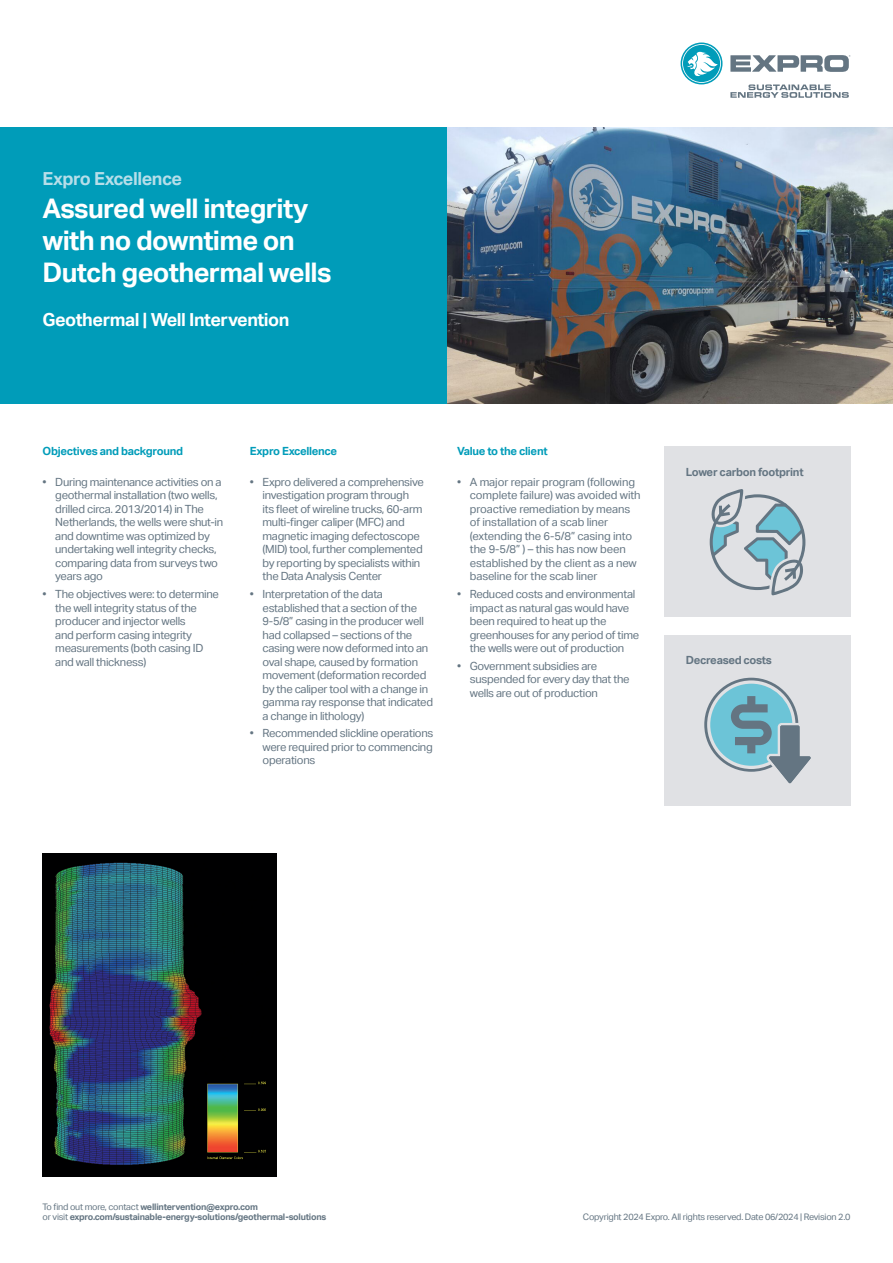
<style>
.page{position:relative;width:893px;height:1263px;background:#fff}
.page>*{position:absolute;margin:0;border:0;box-sizing:border-box;transform-origin:0 0}
.t1{font:700 27px "Aktiv Grotesk";letter-spacing:-.025em;color:#fff}
.t2{font:700 18px "Aktiv Grotesk";letter-spacing:-.025em;color:#fff}
.t3{font:700 18px "Aktiv Grotesk";letter-spacing:-.025em;color:#b6dee9}
.t4{font:11.25px/13.5px "Aktiv Grotesk";letter-spacing:-.025em;color:#647582}
.t5{font:700 11.25px "Aktiv Grotesk";letter-spacing:-.025em;color:#009cb9}
.t6{font:700 11.25px "Aktiv Grotesk";letter-spacing:-.025em;color:#647582}
.t7{font:700 9px/10.8px "Aktiv Grotesk";letter-spacing:-.025em;color:#647582}
.t8{font:9px "Aktiv Grotesk";letter-spacing:-.025em;color:#647582}
.s1{font-weight:400}
</style>
<div class="page">
<img style="left:446px;top:128px;width:447px;height:276px">
<div style="left:0;top:128px;width:446px;height:276px;background:#009cb9"></div>
<svg style="left:681px;top:43px;width:41px;height:41px"></svg>
<svg style="left:730px;top:55px;width:120px;height:17px"></svg>
<svg style="left:730px;top:84px;width:119px;height:14px"></svg>
<div style="left:664px;top:635px;width:186px;height:170px;background:#e0e1e4"></div>
<div style="left:664px;top:446px;width:186px;height:171px;background:#e0e1e4"></div>
<svg style="left:710px;top:489px;width:95px;height:106px"></svg>
<svg style="left:704px;top:678px;width:107px;height:105px"></svg>
<img style="left:42px;top:853px;width:234px;height:324px">
<p class="t3" style="left:43px;top:168px;width:141px">Expro Excellence</p>
<p class="t1" style="left:43px;top:192px;width:267px">Assured well integrity</p>
<p class="t1" style="left:43px;top:225px;width:254px">with no downtime on</p>
<p class="t1" style="left:43px;top:257px;width:291px">Dutch geothermal wells</p>
<p class="t2" style="left:43px;top:309px;width:249px">Geothermal | Well Intervention</p>
<p class="t5" style="left:43px;top:444px;width:142px">Objectives and background</p>
<p class="t4" style="left:55px;top:475px;width:169px;text-indent:-13px">• During maintenance activities on a geothermal installation (two wells, drilled circa. 2013/2014) in The<br>Netherlands, the wells were shut-in and downtime was optimized by undertaking well integrity checks, comparing data from surveys two years ago</p>
<p class="t4" style="left:55px;top:587px;width:165px;text-indent:-13px">• The objectives were: to determine the well integrity status of the producer and injector wells<br>and perform casing integrity measurements (both casing ID and wall thickness)</p>
<p class="t5" style="left:250px;top:444px;width:89px">Expro Excellence</p>
<p class="t4" style="left:263px;top:475px;width:163px;text-indent:-13px">• Expro delivered a comprehensive investigation program through<br>its fleet of wireline trucks, 60-arm multi-finger caliper (MFC) and magnetic imaging defectoscope (MID) tool, further complemented by reporting by specialists within the Data Analysis Center</p>
<p class="t4" style="left:263px;top:587px;width:172px;text-indent:-13px">• Interpretation of the data established that a section of the<br>9-5/8” casing in the producer well had collapsed – sections of the casing were now deformed into an oval shape, caused by formation movement (deformation recorded by the caliper tool with a change in gamma ray response that indicated a change in lithology)</p>
<p class="t4" style="left:263px;top:727px;width:172px;text-align:justify;text-indent:-13px">• Recommended slickline operations were required prior to commencing operations</p>
<p class="t5" style="left:457px;top:444px;width:92px">Value to the client</p>
<p class="t4" style="left:470px;top:475px;width:172px;text-indent:-13px">• A major repair program (following complete failure) was avoided with proactive remediation by means of installation of a scab liner (extending the 6-5/8” casing into the 9-5/8” ) – this has now been established by the client as a new baseline for the scab liner</p>
<p class="t4" style="left:470px;top:587px;width:171px;text-indent:-13px">• Reduced costs and environmental impact as natural gas would have been required to heat up the greenhouses for any period of time the wells were out of production</p>
<p class="t4" style="left:470px;top:659px;width:161px;text-indent:-13px">• Government subsidies are suspended for every day that the wells are out of production</p>
<p class="t6" style="left:686px;top:465px;width:119px">Lower carbon footprint</p>
<p class="t6" style="left:686px;top:654px;width:88px">Decreased costs</p>
<p class="t7" style="left:43px;top:1201px;width:285px"><span class="s1">To find out more, contact</span> wellintervention@expro.com<br><span class="s1">or visit</span> expro.com/sustainable-energy-solutions/geothermal-solutions</p>
<p class="t8" style="left:583px;top:1212px;width:269px">Copyright 2024 Expro. All rights reserved. Date 06/2024 | Revision 2.0</p>
</div>
